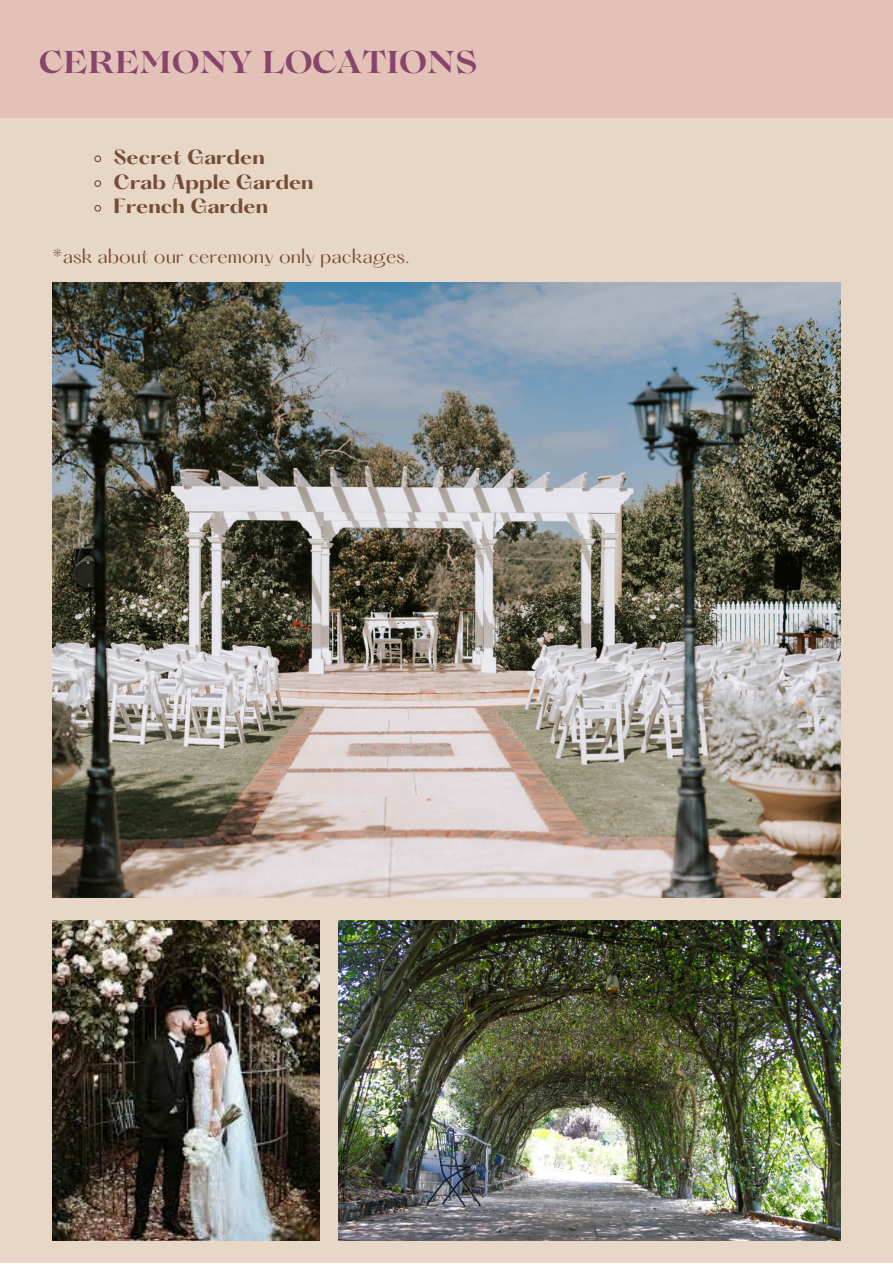
<style>
.page{position:relative;width:893px;height:1264px;background:#fff}
.page>*{position:absolute;margin:0;border:0;box-sizing:border-box;transform-origin:0 0}
.t1{font:700 31.5px "Lovelace";color:#86466b}
.t2{font:700 18px "Hatton";color:#724c36}
.t3{font:18px "Hatton";color:#724c36}
</style>
<div class="page">
<div style="left:0;top:0;width:892px;height:1262px;background:#e8d6c6"></div>
<div style="left:0;top:0;width:892px;height:118px;background:#e3c1b7"></div>
<img style="left:52px;top:282px;width:788px;height:615px">
<img style="left:338px;top:920px;width:502px;height:320px">
<img style="left:52px;top:920px;width:268px;height:320px">
<svg style="left:94px;top:155px;width:8px;height:8px"></svg>
<svg style="left:94px;top:180px;width:8px;height:7px"></svg>
<svg style="left:94px;top:205px;width:8px;height:7px"></svg>
<p class="t1" style="left:39px;top:50px;width:439px">CEREMONY LOCATIONS</p>
<p class="t2" style="left:113px;top:148px;width:153px">Secret Garden</p>
<p class="t2" style="left:113px;top:173px;width:202px">Crab Apple Garden</p>
<p class="t2" style="left:113px;top:198px;width:156px">French Garden</p>
<p class="t3" style="left:52px;top:247px;width:359px">*ask about our ceremony only packages.</p>
</div>
